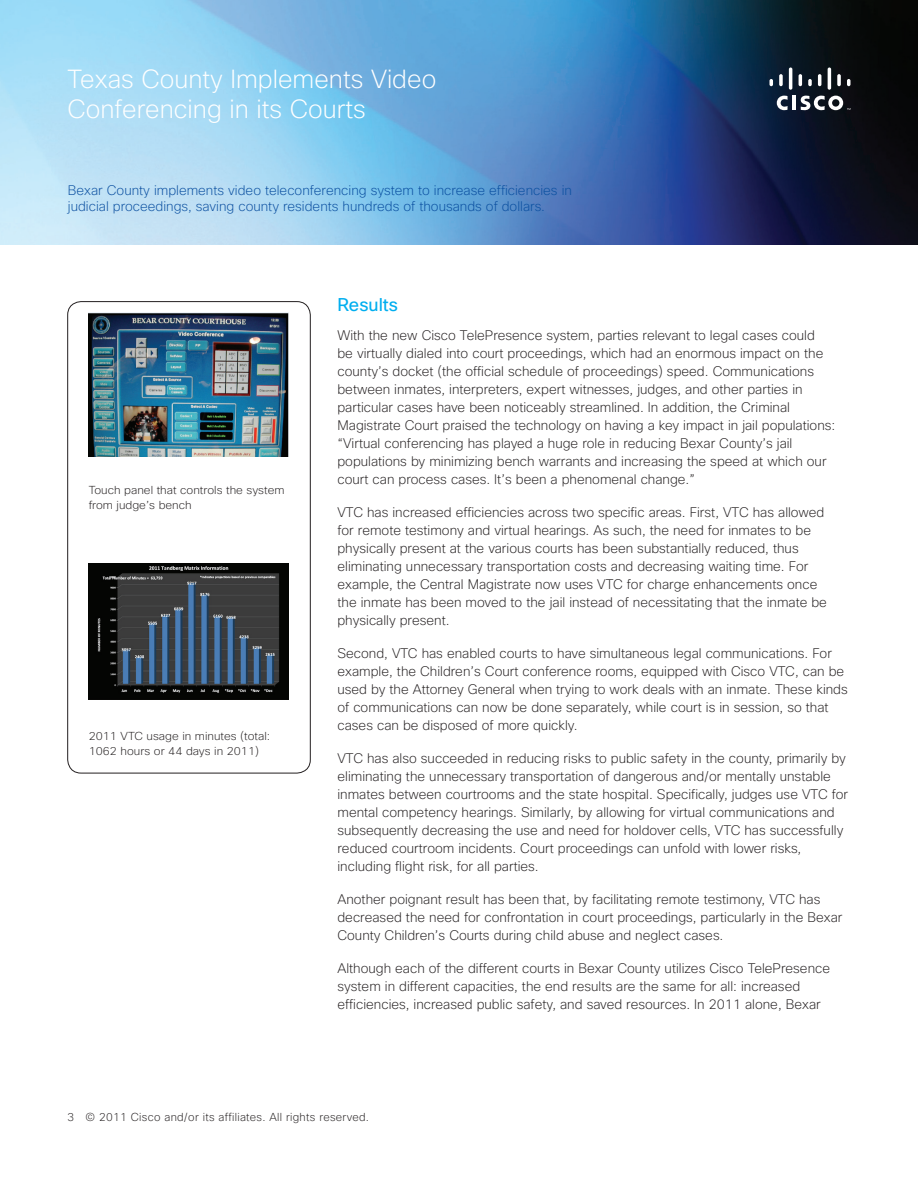
<style>
.page{position:relative;width:918px;height:1188px;background:#fff}
.page>*{position:absolute;margin:0;border:0;box-sizing:border-box;transform-origin:0 0}
.t1{font:200 25.5px/30px "Cisco Sans";color:#fff}
.t2{font:18px "Cisco Sans";color:#00aeef}
.t3{font:200 13.5px/18px "Cisco Sans";color:#231f20}
.t4{font:200 13.5px/16.2px "Cisco Sans";color:#0a4fa0}
.t5{font:200 11.25px/15px "Cisco Sans";color:#231f20;scale:1.05 1}
.t6{font:200 11.25px "Cisco Sans";letter-spacing:.025em;color:#231f20}
</style>
<div class="page">
<img style="left:0;top:0;width:918px;height:244px">
<hr style="left:792px;top:96px;width:4px;height:14px;background:#fff">
<svg style="left:777px;top:96px;width:11px;height:14px"></svg>
<svg style="left:770px;top:79px;width:3px;height:7px"></svg>
<svg style="left:779px;top:74px;width:4px;height:12px"></svg>
<hr style="left:789px;top:68px;width:3px;height:22px;background:#fff;border-radius:2px">
<svg style="left:799px;top:74px;width:3px;height:12px"></svg>
<svg style="left:808px;top:79px;width:4px;height:7px"></svg>
<svg style="left:818px;top:74px;width:3px;height:12px"></svg>
<hr style="left:828px;top:68px;width:3px;height:22px;background:#fff;border-radius:2px">
<svg style="left:837px;top:74px;width:4px;height:12px"></svg>
<svg style="left:847px;top:79px;width:3px;height:7px"></svg>
<svg style="left:801px;top:96px;width:49px;height:14px"></svg>
<div style="left:68px;top:301px;width:242px;height:472px;border:1px solid #231f20;border-radius:14px"></div>
<img style="left:89px;top:313px;width:200px;height:143px">
<img style="left:89px;top:564px;width:200px;height:135px">
<h1 class="t1" style="left:68px;top:64px;width:370px">Texas County Implements Video<br>Conferencing in its Courts</h1>
<p class="t4" style="left:68px;top:182px;width:506px">Bexar County implements video teleconferencing system to increase efficiencies in judicial proceedings, saving county residents hundreds of thousands of dollars.</p>
<p class="t5" style="left:89px;top:482px;width:188px">Touch panel that controls the system from judge’s bench</p>
<p class="t5" style="left:89px;top:728px;width:174px">2011 VTC usage in minutes (total:<br>1062 hours or 44 days in 2011)</p>
<h2 class="t2" style="left:338px;top:293px;width:62px">Results</h2>
<p class="t3" style="left:338px;top:326px;width:499px">With the new Cisco TelePresence system, parties relevant to legal cases could<br>be virtually dialed into court proceedings, which had an enormous impact on the county’s docket (the official schedule of proceedings) speed. Communications between inmates, interpreters, expert witnesses, judges, and other parties in particular cases have been noticeably streamlined. In addition, the Criminal Magistrate Court praised the technology on having a key impact in jail populations: “Virtual conferencing has played a huge role in reducing Bexar County’s jail populations by minimizing bench warrants and increasing the speed at which our court can process cases. It’s been a phenomenal change.”</p>
<p class="t3" style="left:338px;top:503px;width:491px">VTC has increased efficiencies across two specific areas. First, VTC has allowed for remote testimony and virtual hearings. As such, the need for inmates to be physically present at the various courts has been substantially reduced, thus eliminating unnecessary transportation costs and decreasing waiting time. For example, the Central Magistrate now uses VTC for charge enhancements once the inmate has been moved to the jail instead of necessitating that the inmate be physically present.</p>
<p class="t3" style="left:338px;top:644px;width:512px">Second, VTC has enabled courts to have simultaneous legal communications. For example, the Children’s Court conference rooms, equipped with Cisco VTC, can be used by the Attorney General when trying to work deals with an inmate. These kinds of communications can now be done separately, while court is in session, so that cases can be disposed of more quickly.</p>
<p class="t3" style="left:338px;top:749px;width:512px">VTC has also succeeded in reducing risks to public safety in the county, primarily by eliminating the unnecessary transportation of dangerous and/or mentally unstable inmates between courtrooms and the state hospital. Specifically, judges use VTC for mental competency hearings. Similarly, by allowing for virtual communications and subsequently decreasing the use and need for holdover cells, VTC has successfully reduced courtroom incidents. Court proceedings can unfold with lower risks, including flight risk, for all parties.</p>
<p class="t3" style="left:338px;top:890px;width:506px">Another poignant result has been that, by facilitating remote testimony, VTC has decreased the need for confrontation in court proceedings, particularly in the Bexar<br>County Children’s Courts during child abuse and neglect cases.</p>
<p class="t3" style="left:338px;top:959px;width:494px">Although each of the different courts in Bexar County utilizes Cisco TelePresence system in different capacities, the end results are the same for all: increased efficiencies, increased public safety, and saved resources. In 2011 alone, Bexar</p>
<p class="t6" style="left:68px;top:1109px;width:303px">3 © 2011 Cisco and/or its affiliates. All rights reserved.</p>
</div>
